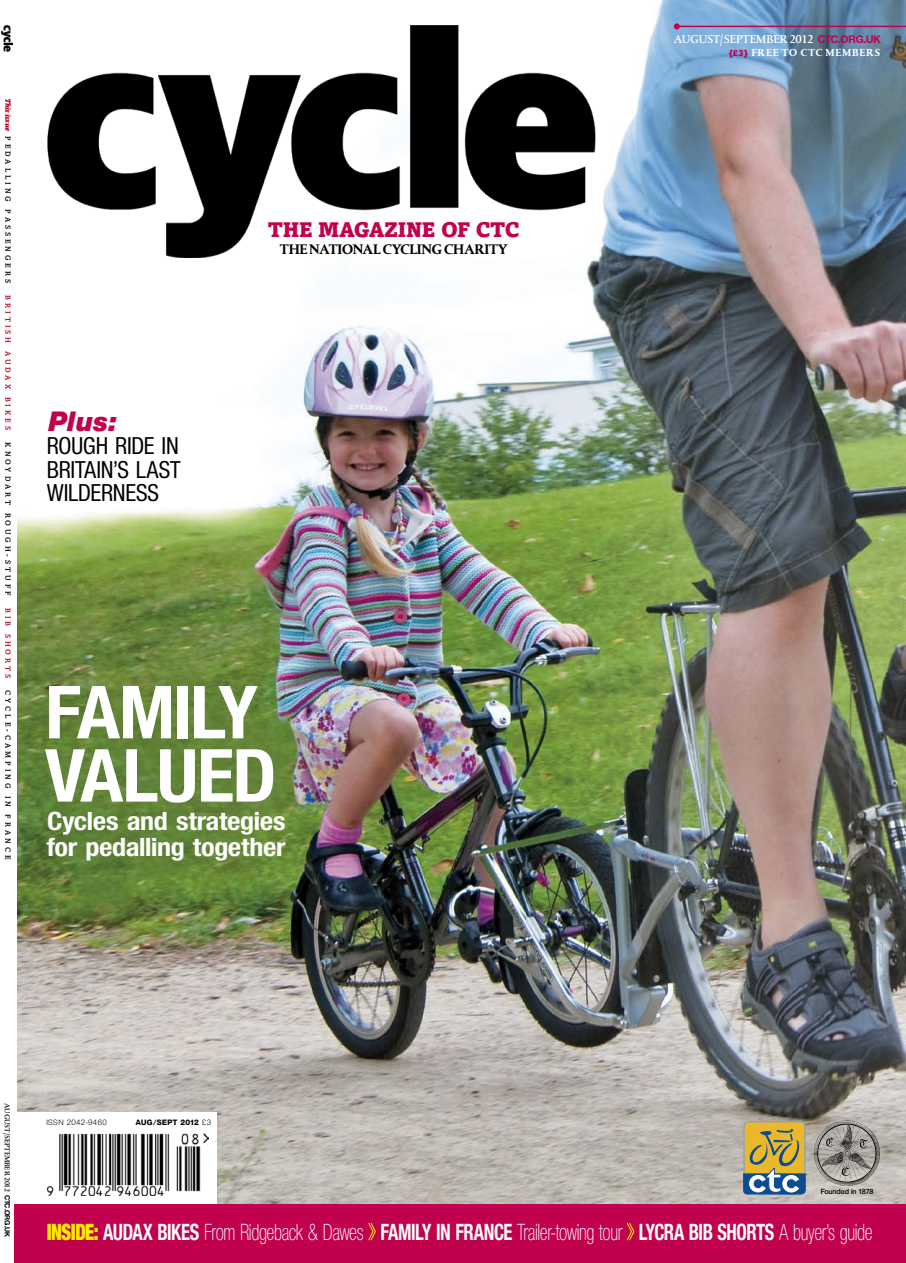
<style>
.page{position:relative;width:906px;height:1263px;background:#fff}
.page>*{position:absolute;margin:0;border:0;box-sizing:border-box;transform-origin:0 0}
.t1{font:700 condensed 72.6px/63.3px "Olnova";letter-spacing:-.025em;color:#fff;scale:1.06 1}
.t2{font:italic 800 27px "Olnova";color:#c1004e}
.t3{font:700 condensed 25.05px/26.7px "Olnova";letter-spacing:-.01em;color:#fff;scale:1.13 1}
.t4{font:500 condensed 23.4px/23.4px "Olnova";letter-spacing:-.01em;color:#000;text-align:justify}
.t5{font:300 condensed 22.35px "Olnova";letter-spacing:-.02em;color:#fff;scale:.83 1}
.t6{font:900 21px "Amasis";letter-spacing:-.02em;color:#c1004e}
.t7{font:700 14.25px "Albertina";letter-spacing:-.025em;color:#000}
.t8{font:500 12px "Albertina";letter-spacing:-.02em;color:#fff}
.t9{font:700 10.5px "Albertina";letter-spacing:.075em;color:#fff}
.t10{font:900 9px "Amasis";color:#c1004e}
.t11{font:500 7.5px "Amasis";letter-spacing:.385em;color:#000}
.t12{font:500 7.5px "Albertina";letter-spacing:-.015em;color:#000}
.t13{font:500 7.5px "Amasis";letter-spacing:.385em;color:#b2001f}
.t14{font:800 7.5px "Olnova";letter-spacing:.05em;color:#000}
.t15{font:7.5px "Olnova";letter-spacing:.05em;color:#000}
.t16{font:600 7.2px "Olnova";letter-spacing:-.01em;color:#000}
.s1{font-weight:900;font-style:italic;color:#b2001f}
.s2{font-family:"Olnova";font-weight:700;font-size:10.5px;color:#c1004e}
.s3{font-family:"Albertina";font-weight:700;font-size:10.5px;color:#fff}
.s4{font-family:"Olnova";font-weight:700;font-size:7.2px}
.s5{font-weight:400}
.s6{font-weight:800;color:#ffec00}
.s7{font-weight:700}
</style>
<div class="page">
<img style="left:17px;top:0;width:889px;height:1205px">
<hr style="left:677px;top:26px;width:229px;height:1px;background:#c1004e">
<svg style="left:674px;top:23px;width:6px;height:6px"></svg>
<img style="left:42px;top:26px;width:557px;height:231px">
<img style="left:812px;top:1119px;width:70px;height:69px">
<svg style="left:743px;top:1121px;width:62px;height:73px;background:#a89f64"></svg>
<div style="left:14px;top:1112px;width:202px;height:93px;background:#fff"></div>
<img style="left:46px;top:1133px;width:163px;height:62px">
<div style="left:15px;top:1205px;width:891px;height:58px;background:#c1004e"></div>
<img style="left:2px;top:24px;width:11px;height:29px">
<svg style="left:368px;top:1223px;width:8px;height:17px"></svg>
<svg style="left:627px;top:1223px;width:7px;height:17px"></svg>
<p class="t11" style="left:13px;top:98px;width:187px;rotate:90deg"><span class="s1">This issue</span> pedalling passengers</p>
<p class="t13" style="left:13px;top:295px;width:136px;rotate:90deg">british audax bikes</p>
<p class="t11" style="left:13px;top:442px;width:155px;rotate:90deg">knoydart rough-stuff</p>
<p class="t13" style="left:13px;top:608px;width:71px;rotate:90deg">bib shorts</p>
<p class="t11" style="left:13px;top:690px;width:170px;rotate:90deg">cycle-camping in france</p>
<p class="t2" style="left:47px;top:404px;width:69px">Plus:</p>
<p class="t4" style="left:47px;top:434px;width:135px">ROUGH RIDE IN BRITAIN’S LAST WILDERNESS</p>
<p class="t6" style="left:268px;top:217px;width:253px">THE MAGAZINE OF CTC</p>
<p class="t7" style="left:280px;top:240px;width:229px">THE NATIONAL CYCLING CHARITY</p>
<p class="t1" style="left:45px;top:681px;width:219px">Family valueD</p>
<p class="t3" style="left:47px;top:807px;width:212px">Cycles and strategies for pedalling together</p>
<p class="t8" style="left:674px;top:32px;width:208px">AUGUST/SEPTEMBER 2012 <span class="s2">CTC.ORG.UK</span></p>
<p class="t10" style="left:728px;top:47px;width:37px">{£3} <span class="s3">FREE</span></p>
<p class="t9" style="left:782px;top:46px;width:100px">TO CTC MEMBERS</p>
<p class="t12" style="left:12px;top:1103px;width:135px;rotate:90deg">AUGUST/SEPTEMBER 2012 <span class="s4">CTC.ORG.UK</span></p>
<p class="t15" style="left:46px;top:1118px;width:62px">ISSN 2042-9460</p>
<p class="t14" style="left:136px;top:1118px;width:77px">AUG/SEPT 2012 <span class="s5">£3</span></p>
<p class="t16" style="left:820px;top:1187px;width:54px">Founded in 1878</p>
<p class="t5" style="left:47px;top:1219px;width:423px"><span class="s6">INSIDE:</span> <span class="s7">audax bikes</span> From Ridgeback &amp; Dawes <span class="s7">FAMILY</span></p>
<p class="t5" style="left:436px;top:1219px;width:527px"><span class="s7">IN FRANCE</span> Trailer-towing tour <span class="s7">lycra bib shorts</span> A buyer’s guide</p>
</div>
